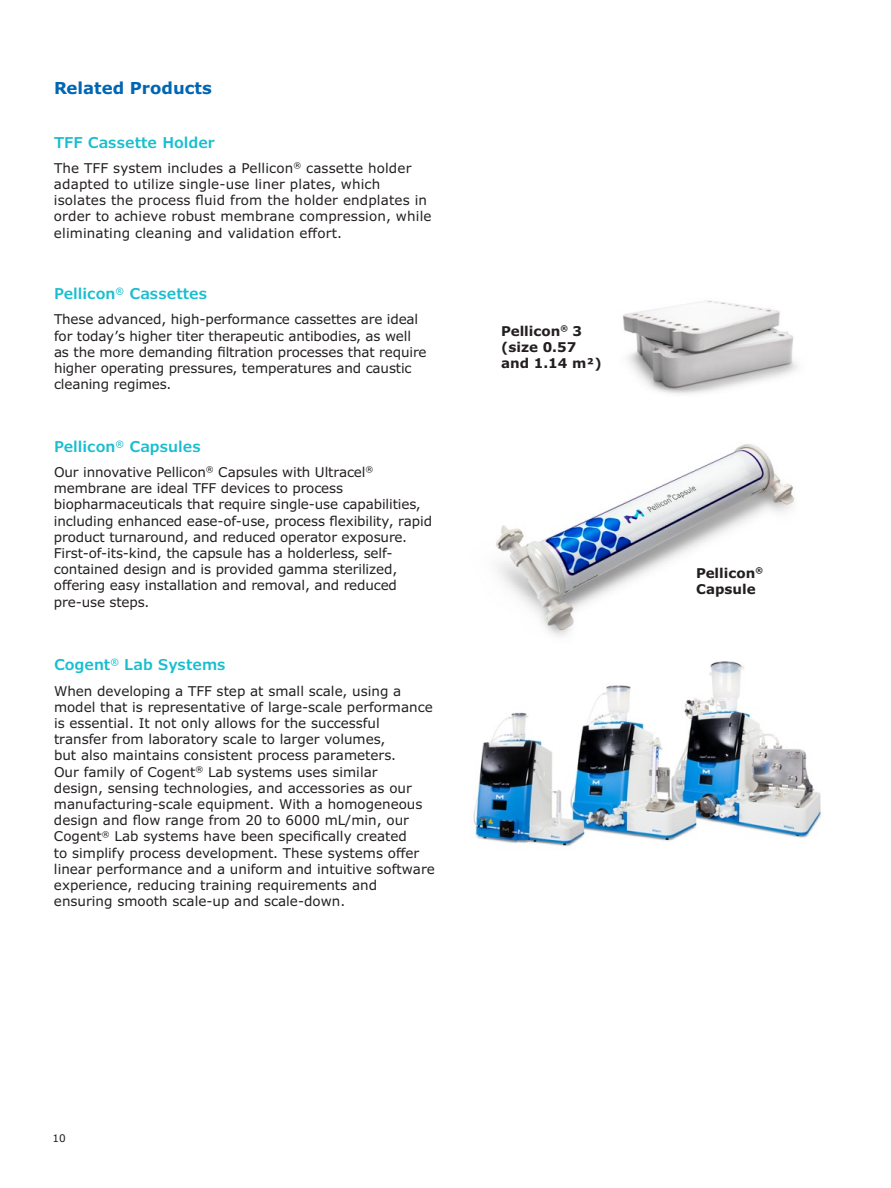
<style>
.page{position:relative;width:891px;height:1188px;background:#fff}
.page>*{position:absolute;margin:0;border:0;box-sizing:border-box;transform-origin:0 0}
.t1{font:700 16.5px "Verdana Pro";color:#0066b3}
.t2{font:600 15px "Verdana Pro";color:#18becf}
.t3{font:13.5px/16.2px "Verdana Pro";color:#231f20}
.t4{font:700 13.5px/16.2px "Verdana Pro";color:#231f20}
.t5{font:10.5px "Verdana Pro";color:#231f20}
</style>
<div class="page">
<img style="left:622px;top:300px;width:176px;height:94px">
<img style="left:496px;top:444px;width:299px;height:193px">
<img style="left:473px;top:661px;width:348px;height:186px">
<p class="t1" style="left:54px;top:77px;width:160px">Related Products</p>
<p class="t2" style="left:54px;top:132px;width:162px">TFF Cassette Holder</p>
<p class="t3" style="left:54px;top:160px;width:379px">The TFF system includes a Pellicon<sup>®</sup> cassette holder adapted to utilize single-use liner plates, which isolates the process fluid from the holder endplates in order to achieve robust membrane compression, while eliminating cleaning and validation effort.</p>
<p class="t2" style="left:54px;top:284px;width:155px">Pellicon<sup>®</sup> Cassettes</p>
<p class="t3" style="left:54px;top:312px;width:374px">These advanced, high-performance cassettes are ideal for today’s higher titer therapeutic antibodies, as well as the more demanding filtration processes that require higher operating pressures, temperatures and caustic cleaning regimes.</p>
<p class="t2" style="left:54px;top:437px;width:148px">Pellicon<sup>®</sup> Capsules</p>
<p class="t3" style="left:54px;top:464px;width:380px">Our innovative Pellicon<sup>®</sup> Capsules with Ultracel<sup>® </sup>membrane are ideal TFF devices to process biopharmaceuticals that require single-use capabilities, including enhanced ease-of-use, process flexibility, rapid product turnaround, and reduced operator exposure.<br>First-of-its-kind, the capsule has a holderless, self&shy;contained design and is provided gamma sterilized, offering easy installation and removal, and reduced pre-use steps.</p>
<p class="t2" style="left:54px;top:655px;width:173px">Cogent<sup>®</sup> Lab Systems</p>
<p class="t3" style="left:54px;top:683px;width:382px">When developing a TFF step at small scale, using a model that is representative of large-scale performance is essential. It not only allows for the successful transfer from laboratory scale to larger volumes,<br>but also maintains consistent process parameters.<br>Our family of Cogent<sup>®</sup> Lab systems uses similar<br>design, sensing technologies, and accessories as our manufacturing-scale equipment. With a homogeneous design and flow range from 20 to 6000 mL/min, our Cogent<sup>®</sup> Lab systems have been specifically created<br>to simplify process development. These systems offer linear performance and a uniform and intuitive software experience, reducing training requirements and ensuring smooth scale-up and scale-down.</p>
<p class="t4" style="left:501px;top:323px;width:102px">Pellicon<sup>®</sup> 3 (size 0.57 and 1.14 m²)</p>
<p class="t5" style="left:53px;top:1131px;width:15px">10</p>
<p class="t4" style="left:696px;top:565px;width:68px">Pellicon<sup>®<br></sup>Capsule</p>
</div>
